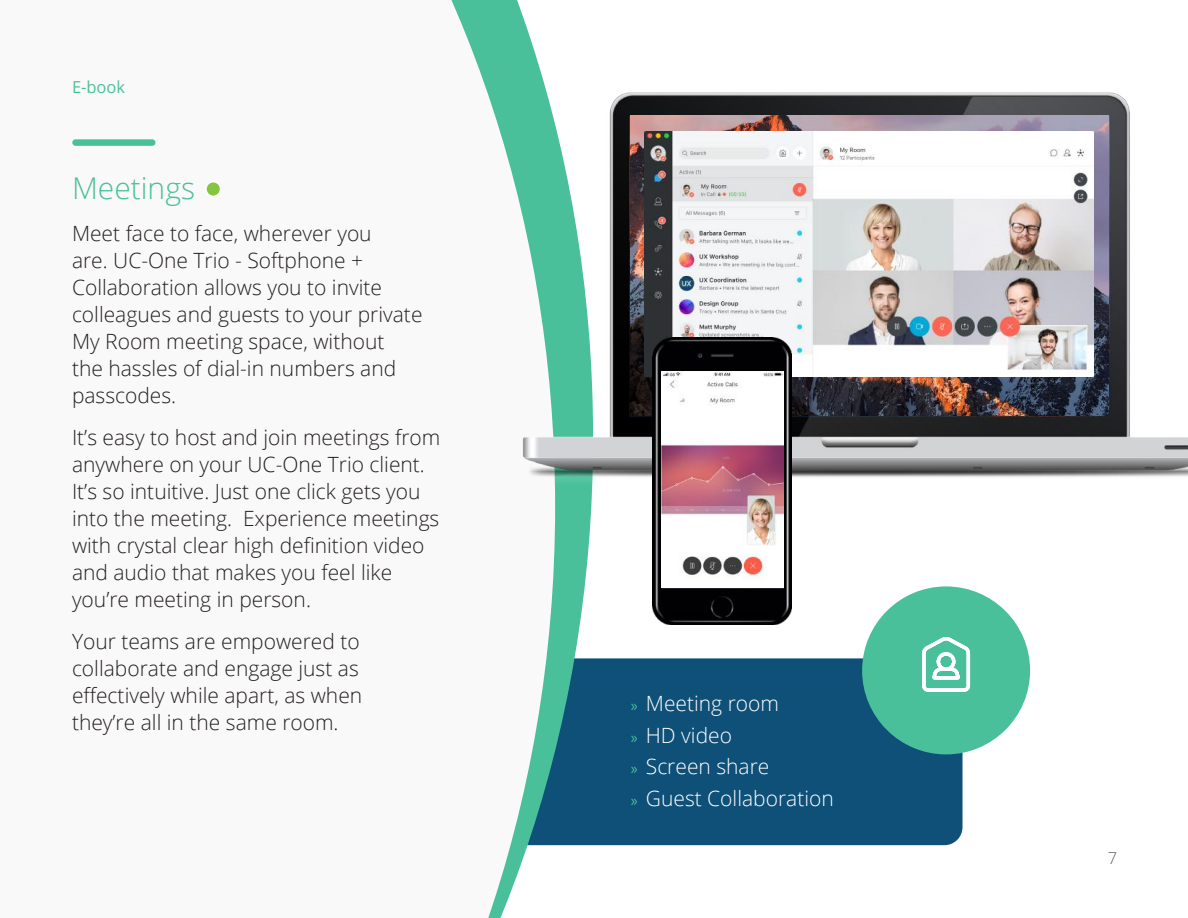
<style>
.page{position:relative;width:1188px;height:918px;background:#fff}
.page>*{position:absolute;margin:0;border:0;box-sizing:border-box;transform-origin:0 0}
.t1{font:300 30px "Open Sans";color:#4ac09a}
.t2{font:300 21px/27px "Open Sans";color:#241f1f}
.t3{font:300 21px/31.5px "Open Sans";color:#fff}
.t4{font:16.5px "Open Sans";color:#4ac09a}
.t5{font:300 16.5px "Open Sans";color:#656866}
.s1{font-family:"Myriad Pro";font-weight:400;font-size:16.5px;color:#4ac09a}
</style>
<div class="page">
<div style="left:376px;top:658px;width:587px;height:187px;background:#0e5077;border-radius:18px"></div>
<div style="left:862px;top:586px;width:168px;height:168px;background:#4ac09a;border-radius:50%"></div>
<svg style="left:555px;top:483px;width:38px;height:363px"></svg>
<svg style="left:72px;top:0;width:483px;height:918px"></svg>
<div style="left:72px;top:139px;width:83px;height:7px;background:#4ac09a;border-radius:3px"></div>
<img style="left:490px;top:81px;width:698px;height:402px">
<img style="left:630px;top:115px;width:479px;height:301px">
<img style="left:644px;top:131px;width:449px;height:245px">
<img style="left:653px;top:338px;width:139px;height:286px">
<img style="left:661px;top:372px;width:122px;height:215px">
<svg style="left:922px;top:637px;width:48px;height:55px"></svg>
<div style="left:206px;top:182px;width:15px;height:14px;background:#86c53f;border-radius:50%"></div>
<div style="left:205px;top:181px;width:16px;height:16px;border:2px solid #fff;border-radius:50%"></div>
<p class="t4" style="left:72px;top:76px;width:55px">E-book</p>
<h1 class="t1" style="left:72px;top:168px;width:125px">Meetings</h1>
<p class="t2" style="left:72px;top:220px;width:352px">Meet face to face, wherever you<br>are. UC-One Trio - Softphone +<br>Collaboration allows you to invite colleagues and guests to your private<br>My Room meeting space, without<br>the hassles of dial-in numbers and passcodes.</p>
<p class="t2" style="left:72px;top:424px;width:370px">It’s easy to host and join meetings from anywhere on your UC-One Trio client.<br>It’s so intuitive. Just one click gets you into the meeting. Experience meetings with crystal clear high definition video and audio that makes you feel like you’re meeting in person.</p>
<p class="t2" style="left:72px;top:628px;width:292px">Your teams are empowered to collaborate and engage just as effectively while apart, as when they’re all in the same room.</p>
<p class="t3" style="left:631px;top:687px;width:204px"><span class="s1">»</span> Meeting room<br><span class="s1">»</span> HD video<br><span class="s1">»</span> Screen share<br><span class="s1">»</span> Guest Collaboration</p>
<p class="t5" style="left:1108px;top:847px;width:11px">7</p>
</div>
